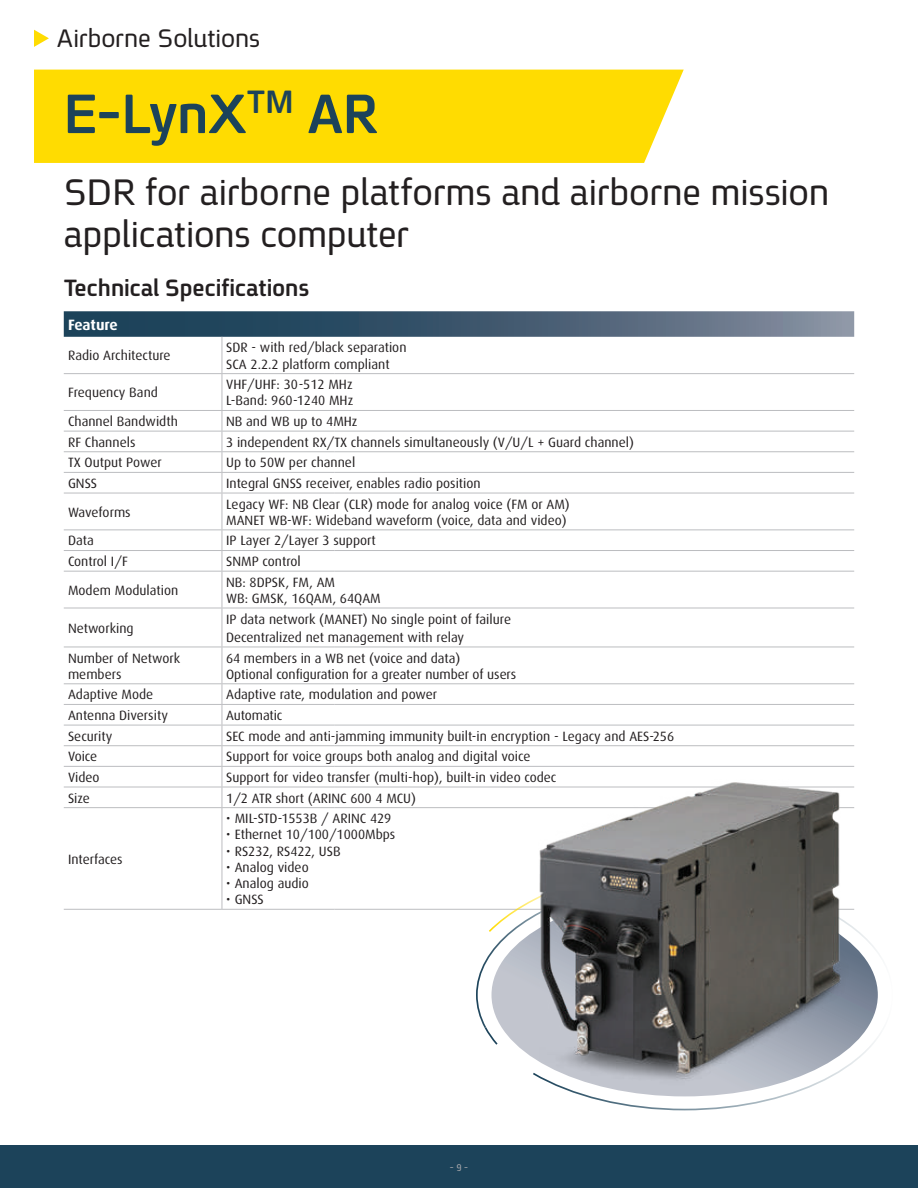
<style>
.page{position:relative;width:918px;height:1188px;background:#fff}
.page>*{position:absolute;margin:0;border:0;box-sizing:border-box;transform-origin:0 0}
.t1{font:700 60px "En Spoiler";color:#1c435a}
.t2{font:39.9px/42px "En Spoiler";letter-spacing:-.005em;color:#231f20}
.t3{font:27.3px "En Spoiler";letter-spacing:-.005em;color:#231f20}
.t4{font:700 25.5px "En Spoiler";color:#231f20}
.t5{font:700 15px "Dax";letter-spacing:-.01em;color:#fff}
.t6{font:13.5px/16.2px "Dax";color:#231f20}
.t7{font:10.5px "En Spoiler";color:#a8a9ad}
</style>
<div class="page">
<div style="left:0;top:1146px;width:918px;height:42px;background:#1c435a"></div>
<svg style="left:64px;top:311px;width:790px;height:26px;background:#465f74"></svg>
<hr style="left:222px;top:337px;width:1px;height:36px;background:#bcbdc0">
<hr style="left:64px;top:373px;width:158px;height:1px;background:#bcbdc0">
<hr style="left:222px;top:373px;width:113px;height:1px;background:#bcbdc0">
<hr style="left:222px;top:374px;width:1px;height:36px;background:#bcbdc0">
<hr style="left:335px;top:373px;width:519px;height:1px;background:#bcbdc0">
<hr style="left:64px;top:410px;width:158px;height:1px;background:#bcbdc0">
<hr style="left:222px;top:410px;width:113px;height:1px;background:#bcbdc0">
<hr style="left:335px;top:410px;width:519px;height:1px;background:#bcbdc0">
<hr style="left:64px;top:431px;width:158px;height:1px;background:#bcbdc0">
<hr style="left:222px;top:431px;width:113px;height:1px;background:#bcbdc0">
<hr style="left:335px;top:431px;width:519px;height:1px;background:#bcbdc0">
<svg style="left:222px;top:411px;width:1px;height:82px"></svg>
<hr style="left:222px;top:493px;width:1px;height:37px;background:#bcbdc0">
<svg style="left:222px;top:531px;width:1px;height:40px"></svg>
<hr style="left:222px;top:572px;width:1px;height:36px;background:#bcbdc0">
<hr style="left:222px;top:608px;width:1px;height:39px;background:#bcbdc0">
<hr style="left:222px;top:647px;width:1px;height:36px;background:#bcbdc0">
<hr style="left:64px;top:683px;width:158px;height:1px;background:#bcbdc0">
<hr style="left:222px;top:683px;width:113px;height:1px;background:#bcbdc0">
<hr style="left:335px;top:683px;width:519px;height:1px;background:#bcbdc0">
<svg style="left:222px;top:684px;width:1px;height:123px"></svg>
<hr style="left:222px;top:808px;width:1px;height:101px;background:#bcbdc0">
<hr style="left:64px;top:493px;width:158px;height:1px;background:#bcbdc0">
<hr style="left:222px;top:493px;width:113px;height:1px;background:#bcbdc0">
<hr style="left:335px;top:493px;width:519px;height:1px;background:#bcbdc0">
<hr style="left:64px;top:530px;width:158px;height:1px;background:#bcbdc0">
<hr style="left:222px;top:530px;width:113px;height:1px;background:#bcbdc0">
<hr style="left:335px;top:530px;width:519px;height:1px;background:#bcbdc0">
<hr style="left:64px;top:550px;width:158px;height:1px;background:#bcbdc0">
<hr style="left:222px;top:550px;width:113px;height:1px;background:#bcbdc0">
<hr style="left:335px;top:550px;width:519px;height:1px;background:#bcbdc0">
<hr style="left:64px;top:571px;width:158px;height:1px;background:#bcbdc0">
<hr style="left:222px;top:571px;width:113px;height:1px;background:#bcbdc0">
<hr style="left:335px;top:571px;width:519px;height:1px;background:#bcbdc0">
<hr style="left:64px;top:608px;width:158px;height:1px;background:#bcbdc0">
<hr style="left:222px;top:608px;width:113px;height:1px;background:#bcbdc0">
<hr style="left:335px;top:608px;width:519px;height:1px;background:#bcbdc0">
<hr style="left:64px;top:647px;width:158px;height:1px;background:#bcbdc0">
<hr style="left:222px;top:647px;width:113px;height:1px;background:#bcbdc0">
<hr style="left:335px;top:647px;width:519px;height:1px;background:#bcbdc0">
<hr style="left:64px;top:451px;width:158px;height:1px;background:#bcbdc0">
<hr style="left:222px;top:451px;width:113px;height:1px;background:#bcbdc0">
<hr style="left:335px;top:451px;width:519px;height:1px;background:#bcbdc0">
<hr style="left:64px;top:472px;width:158px;height:1px;background:#bcbdc0">
<hr style="left:222px;top:472px;width:113px;height:1px;background:#bcbdc0">
<hr style="left:335px;top:472px;width:519px;height:1px;background:#bcbdc0">
<hr style="left:64px;top:704px;width:158px;height:1px;background:#bcbdc0">
<hr style="left:222px;top:704px;width:113px;height:1px;background:#bcbdc0">
<hr style="left:335px;top:704px;width:519px;height:1px;background:#bcbdc0">
<hr style="left:64px;top:725px;width:158px;height:1px;background:#bcbdc0">
<hr style="left:222px;top:725px;width:113px;height:1px;background:#bcbdc0">
<hr style="left:335px;top:725px;width:519px;height:1px;background:#bcbdc0">
<hr style="left:64px;top:745px;width:158px;height:1px;background:#bcbdc0">
<hr style="left:222px;top:745px;width:113px;height:1px;background:#bcbdc0">
<hr style="left:335px;top:745px;width:519px;height:1px;background:#bcbdc0">
<hr style="left:64px;top:766px;width:158px;height:1px;background:#bcbdc0">
<hr style="left:222px;top:766px;width:113px;height:1px;background:#bcbdc0">
<hr style="left:335px;top:766px;width:519px;height:1px;background:#bcbdc0">
<hr style="left:64px;top:787px;width:158px;height:1px;background:#bcbdc0">
<hr style="left:222px;top:787px;width:113px;height:1px;background:#bcbdc0">
<hr style="left:335px;top:787px;width:519px;height:1px;background:#bcbdc0">
<hr style="left:64px;top:807px;width:158px;height:1px;background:#bcbdc0">
<hr style="left:222px;top:807px;width:113px;height:1px;background:#bcbdc0">
<hr style="left:335px;top:807px;width:519px;height:1px;background:#bcbdc0">
<hr style="left:64px;top:909px;width:158px;height:1px;background:#bcbdc0">
<hr style="left:222px;top:909px;width:113px;height:1px;background:#bcbdc0">
<hr style="left:335px;top:909px;width:519px;height:1px;background:#bcbdc0">
<svg style="left:611px;top:953px;width:269px;height:158px"></svg>
<svg style="left:475px;top:908px;width:22px;height:137px"></svg>
<img style="left:497px;top:766px;width:375px;height:337px">
<div style="left:34px;top:70px;width:650px;height:93px;background:#ffdc01"></div>
<svg style="left:34px;top:30px;width:15px;height:17px"></svg>
<h3 class="t3" style="left:57px;top:19px;width:205px">Airborne Solutions</h3>
<h1 class="t1" style="left:64px;top:71px;width:315px">E-LynX<sup>TM</sup> AR</h1>
<h2 class="t2" style="left:64px;top:170px;width:767px">SDR for airborne platforms and airborne mission applications computer</h2>
<h3 class="t4" style="left:64px;top:270px;width:247px">Technical Specifications</h3>
<p class="t5" style="left:68px;top:316px;width:51px">Feature</p>
<p class="t6" style="left:68px;top:348px;width:104px">Radio Architecture</p>
<p class="t6" style="left:226px;top:340px;width:182px">SDR - with red/black separation<br>SCA 2.2.2 platform compliant</p>
<p class="t6" style="left:68px;top:385px;width:91px">Frequency Band</p>
<p class="t6" style="left:226px;top:377px;width:129px">VHF/UHF: 30-512 MHz<br>L-Band: 960-1240 MHz</p>
<p class="t6" style="left:68px;top:413px;width:111px">Channel Bandwidth</p>
<p class="t6" style="left:226px;top:413px;width:133px">NB and WB up to 4MHz</p>
<p class="t6" style="left:68px;top:434px;width:69px">RF Channels</p>
<p class="t6" style="left:226px;top:434px;width:409px">3 independent RX/TX channels simultaneously (V/U/L + Guard channel)</p>
<p class="t6" style="left:68px;top:455px;width:95px">TX Output Power</p>
<p class="t6" style="left:226px;top:455px;width:131px">Up to 50W per channel</p>
<p class="t6" style="left:68px;top:475px;width:31px">GNSS</p>
<p class="t6" style="left:226px;top:475px;width:256px">Integral GNSS receiver, enables radio position</p>
<p class="t6" style="left:68px;top:504px;width:64px">Waveforms</p>
<p class="t6" style="left:226px;top:496px;width:345px">Legacy WF: NB Clear (CLR) mode for analog voice (FM or AM)<br>MANET WB-WF: Wideband waveform (voice, data and video)</p>
<p class="t6" style="left:68px;top:533px;width:27px">Data</p>
<p class="t6" style="left:226px;top:533px;width:151px">IP Layer 2/Layer 3 support</p>
<p class="t6" style="left:68px;top:553px;width:61px">Control I/F</p>
<p class="t6" style="left:226px;top:553px;width:76px">SNMP control</p>
<p class="t6" style="left:68px;top:582px;width:112px">Modem Modulation</p>
<p class="t6" style="left:226px;top:574px;width:156px">NB: 8DPSK, FM, AM<br>WB: GMSK, 16QAM, 64QAM</p>
<p class="t6" style="left:68px;top:620px;width:67px">Networking</p>
<p class="t6" style="left:226px;top:610px;width:286px;line-height:18.3px">IP data network (MANET) No single point of failure<br>Decentralized net management with relay</p>
<p class="t6" style="left:68px;top:650px;width:114px">Number of Network members</p>
<p class="t6" style="left:226px;top:650px;width:292px">64 members in a WB net (voice and data)<br>Optional configuration for a greater number of users</p>
<p class="t6" style="left:68px;top:687px;width:87px">Adaptive Mode</p>
<p class="t6" style="left:226px;top:687px;width:213px">Adaptive rate, modulation and power</p>
<p class="t6" style="left:68px;top:707px;width:101px">Antenna Diversity</p>
<p class="t6" style="left:226px;top:707px;width:58px">Automatic</p>
<p class="t6" style="left:68px;top:728px;width:46px">Security</p>
<p class="t6" style="left:226px;top:728px;width:450px">SEC mode and anti-jamming immunity built-in encryption - Legacy and AES-256</p>
<p class="t6" style="left:68px;top:749px;width:31px">Voice</p>
<p class="t6" style="left:226px;top:749px;width:306px">Support for voice groups both analog and digital voice</p>
<p class="t6" style="left:68px;top:769px;width:33px">Video</p>
<p class="t6" style="left:226px;top:769px;width:332px">Support for video transfer (multi-hop), built-in video codec</p>
<p class="t6" style="left:68px;top:790px;width:23px">Size</p>
<p class="t6" style="left:226px;top:790px;width:191px">1/2 ATR short (ARINC 600 4 MCU)</p>
<p class="t6" style="left:68px;top:851px;width:56px">Interfaces</p>
<p class="t6" style="left:226px;top:811px;width:167px">• MIL-STD-1553B / ARINC 429</p>
<p class="t6" style="left:226px;top:827px;width:171px">• Ethernet 10/100/1000Mbps</p>
<p class="t6" style="left:226px;top:843px;width:116px">• RS232, RS422, USB</p>
<p class="t6" style="left:226px;top:859px;width:84px">• Analog video</p>
<p class="t6" style="left:226px;top:875px;width:84px">• Analog audio</p>
<p class="t6" style="left:226px;top:892px;width:39px">• GNSS</p>
<p class="t7" style="left:450px;top:1161px;width:20px">- 9 -</p>
</div>
